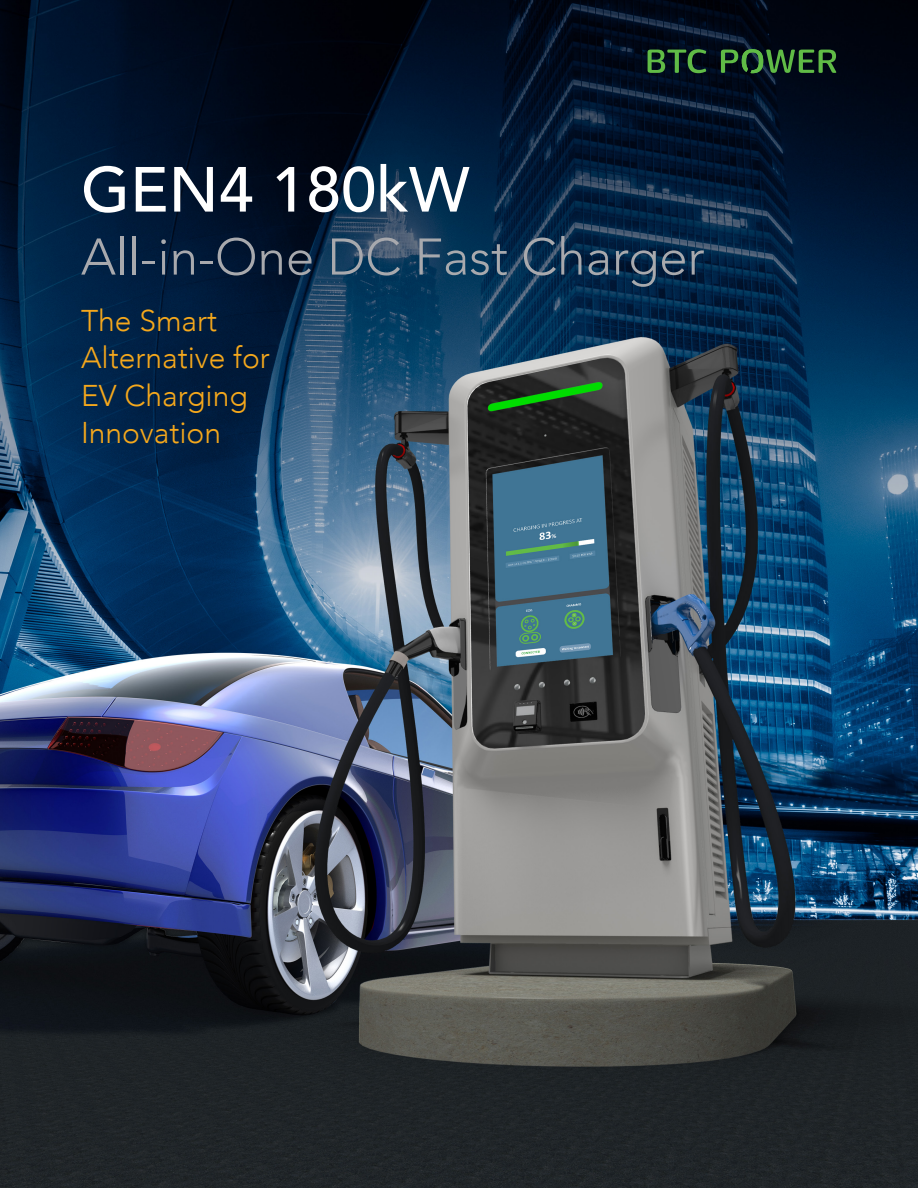
<style>
.page{position:relative;width:918px;height:1188px;background:#fff}
.page>*{position:absolute;margin:0;border:0;box-sizing:border-box;transform-origin:0 0}
.t1{font:500 63px "Avenir";color:#fff}
.t2{font:300 51px "Avenir";color:#a8a9ad}
.t3{font:300 30px/37.5px "Avenir";color:#f5a81c}
</style>
<div class="page">
<img style="left:0;top:0;width:918px;height:1188px">
<svg style="left:648px;top:49px;width:58px;height:24px"></svg>
<svg style="left:721px;top:49px;width:115px;height:24px;background:#29532b"></svg>
<p class="t1" style="left:81px;top:135px;width:390px">GEN4 180kW</p>
<p class="t2" style="left:81px;top:227px;width:625px">All-in-One DC Fast Charger</p>
<p class="t3" style="left:81px;top:302px;width:190px">The Smart<br>Alternative for<br>EV Charging<br>Innovation</p>
</div>
